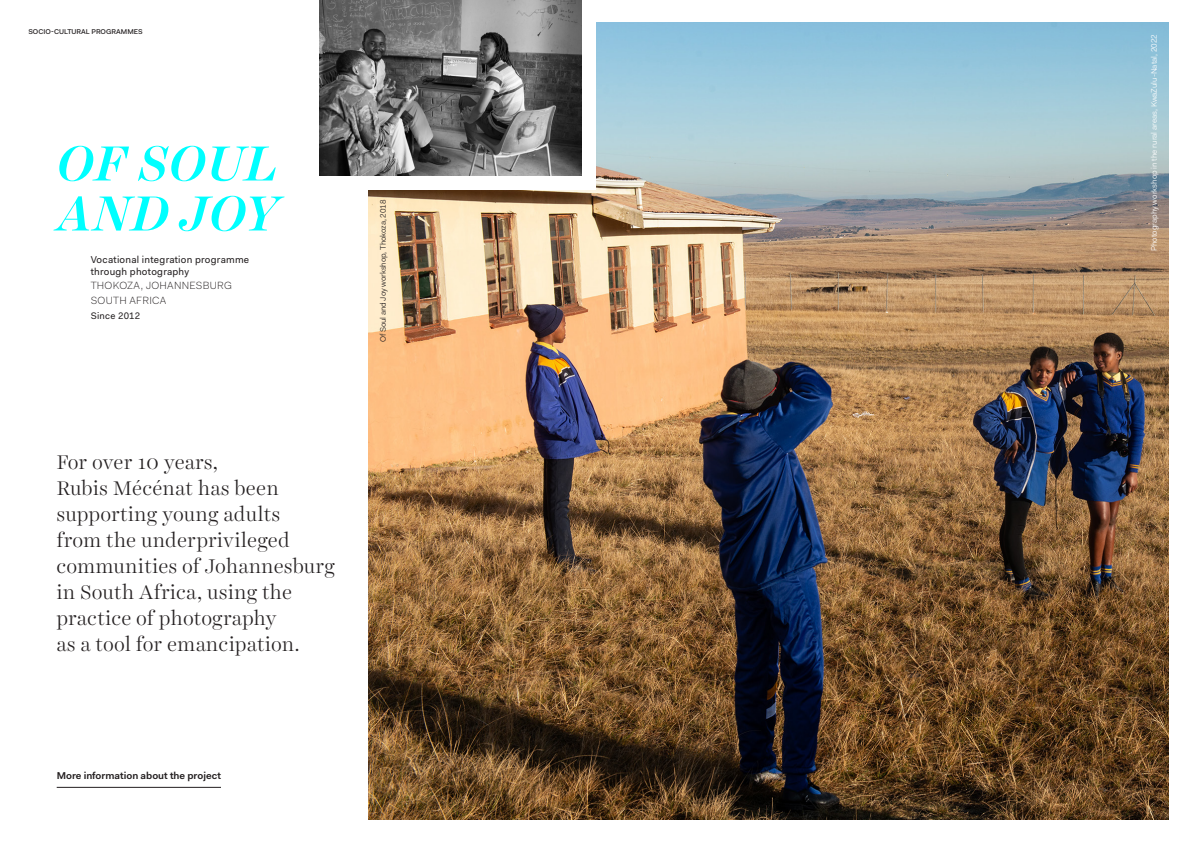
<style>
.page{position:relative;width:1191px;height:842px;background:#fff}
.page>*{position:absolute;margin:0;border:0;box-sizing:border-box;transform-origin:0 0}
.TITRE_PROJET_Harri{font:italic 500 50px/50px "Harriet Display";letter-spacing:.025em;color:#0ff}
.exergue_1{font:300 20px/26px "Harriet Display";letter-spacing:.03em;color:#231f20}
.PROJET_intitulé_li{font:300 10.5px "Fakt Pro";letter-spacing:.025em;color:#231f20}
.PROJET_intitulé_ti{font:10px "Fakt Pro";letter-spacing:.025em;color:#231f20}
.texte_courant_fer{font:600 10px "Fakt Pro";color:#231f20}
.PROJET_intitulé_li-2{font:9.5px "Fakt Pro";letter-spacing:.025em;color:#231f20}
.Légende_reg_blond{font:8px "Fakt Pro Blond";color:#fff}
.Légende_reg_blond-2{font:8px "Fakt Pro Blond";letter-spacing:-.01em;color:#231f20}
.t1{font:500 7px "Fakt Pro";color:#231f20}
</style>
<div class="page">
<img style="left:369px;top:23px;width:799px;height:796px">
<div style="left:320px;top:0;width:275px;height:190px;background:#fff"></div>
<img style="left:320px;top:0;width:261px;height:175px">
<hr style="left:57px;top:787px;width:164px;height:1px;background:#231f20">
<p class="t1" style="left:28px;top:26px;width:116px">SOCIO-CULTURAL PROGRAMMES</p>
<p class="TITRE_PROJET_Harri" style="left:57px;top:138px;width:223px">OF SOUL<br>AND JOY</p>
<p class="PROJET_intitulé_ti" style="left:91px;top:252px;width:160px">Vocational integration programme</p>
<p class="PROJET_intitulé_ti" style="left:91px;top:264px;width:100px">through photography</p>
<p class="PROJET_intitulé_li" style="left:91px;top:279px;width:143px">THOKOZA, JOHANNESBURG</p>
<p class="PROJET_intitulé_li" style="left:91px;top:294px;width:77px">SOUTH AFRICA</p>
<p class="PROJET_intitulé_li-2" style="left:91px;top:309px;width:51px">Since 2012</p>
<p class="Légende_reg_blond-2" style="left:378px;top:342px;width:144px;rotate:-90deg">Of Soul and Joy workshop, Thokoza, 2018</p>
<p class="exergue_1" style="left:57px;top:449px;width:279px">For over 10 years,<br>Rubis Mécénat has been supporting young adults<br>from the underprivileged communities of Johannesburg in South Africa, using the practice of photography<br>as a tool for emancipation.</p>
<p class="texte_courant_fer" style="left:57px;top:768px;width:166px">More information about the project</p>
<p class="Légende_reg_blond" style="left:1148px;top:251px;width:219px;rotate:-90deg">Photography workshop in the rural areas, KwaZulu-Natal, 2022</p>
</div>
